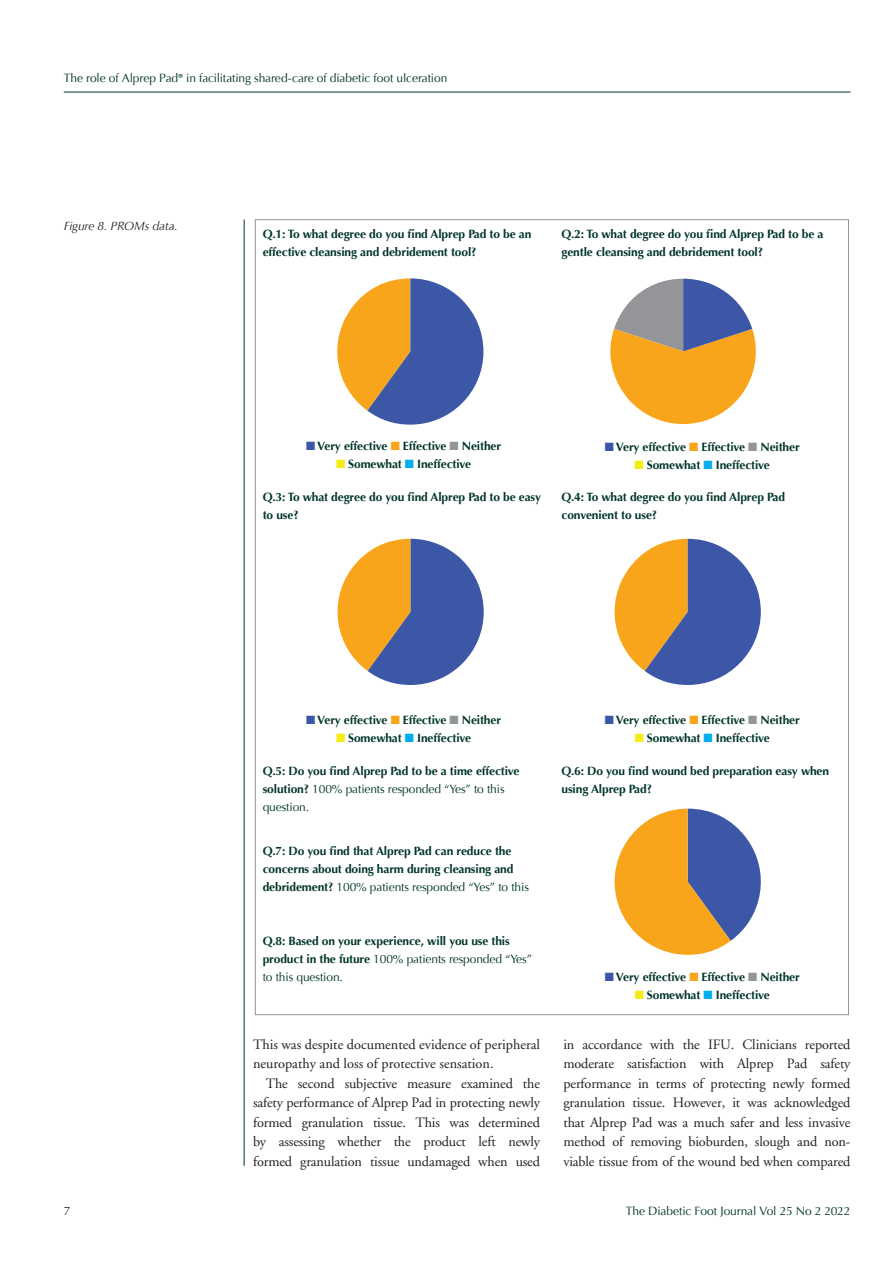
<style>
.page{position:relative;width:893px;height:1263px;background:#fff}
.page>*{position:absolute;margin:0;border:0;box-sizing:border-box;transform-origin:0 0}
.t1{font:14.25px/19.5px "Adobe Garamond";letter-spacing:-.01em;color:#231f20;text-align:justify}
.t2{font:700 12px/18px "Optima";letter-spacing:-.01em;color:#00352b}
.t3{font:12px "Optima";letter-spacing:-.01em;color:#00352b}
.t4{font:italic 12px "Optima";letter-spacing:-.015em;color:#231f20}
.t5{font:12px "Optima";color:#231f20}
.s1{font-family:"Myriad Pro"}
.s2{color:#3c57a6}
.s3{color:#f9a51b}
.s4{color:#939598}
.s5{color:#f4ec17}
.s6{color:#00aeef}
.s7{font-weight:400}
</style>
<div class="page">
<hr style="left:64px;top:92px;width:786px;height:1px;background:#00352b">
<svg style="left:337px;top:278px;width:146px;height:147px"></svg>
<svg style="left:337px;top:539px;width:147px;height:146px"></svg>
<svg style="left:614px;top:539px;width:147px;height:146px"></svg>
<svg style="left:610px;top:279px;width:146px;height:146px"></svg>
<svg style="left:615px;top:809px;width:146px;height:146px"></svg>
<hr style="left:244px;top:219px;width:1px;height:947px;background:#00352b">
<p class="t3" style="left:64px;top:71px;width:385px">The role of Alprep Pad<span class="s1">®</span> in facilitating shared-care of diabetic foot ulceration</p>
<p class="t4" style="left:64px;top:218px;width:116px">Figure 8. PROMs data.</p>
<p class="t2" style="left:263px;top:225px;width:270px">Q.1: To what degree do you find Alprep Pad to be an effective cleansing and debridement tool?</p>
<p class="t2" style="left:561px;top:226px;width:264px">Q.2: To what degree do you find Alprep Pad to be a gentle cleansing and debridement tool?</p>
<p class="t2" style="left:306px;top:437px;width:196px"><span class="s2">■</span> Very effective <span class="s3">■</span> Effective <span class="s4">■</span> Neither</p>
<p class="t2" style="left:336px;top:455px;width:137px"><span class="s5">■</span> Somewhat <span class="s6">■</span> Ineffective</p>
<p class="t2" style="left:605px;top:438px;width:196px"><span class="s2">■</span> Very effective <span class="s3">■</span> Effective <span class="s4">■</span> Neither</p>
<p class="t2" style="left:635px;top:456px;width:137px"><span class="s5">■</span> Somewhat <span class="s6">■</span> Ineffective</p>
<p class="t2" style="left:263px;top:488px;width:280px">Q.3: To what degree do you find Alprep Pad to be easy to use?</p>
<p class="t2" style="left:561px;top:488px;width:225px">Q.4: To what degree do you find Alprep Pad convenient to use?</p>
<p class="t2" style="left:306px;top:711px;width:196px"><span class="s2">■</span> Very effective <span class="s3">■</span> Effective <span class="s4">■</span> Neither</p>
<p class="t2" style="left:336px;top:729px;width:137px"><span class="s5">■</span> Somewhat <span class="s6">■</span> Ineffective</p>
<p class="t2" style="left:263px;top:762px;width:258px">Q.5: Do you find Alprep Pad to be a time effective solution? <span class="s7">100% patients responded “Yes” to this question.</span></p>
<p class="t2" style="left:263px;top:842px;width:268px">Q.7: Do you find that Alprep Pad can reduce the concerns about doing harm during cleansing and debridement? <span class="s7">100% patients responded “Yes” to this</span></p>
<p class="t2" style="left:263px;top:932px;width:271px">Q.8: Based on your experience, will you use this product in the future <span class="s7">100% patients responded “Yes” to this question.</span></p>
<p class="t1" style="left:253px;top:1035px;width:289px">This was despite documented evidence of peripheral neuropathy and loss of protective sensation.</p>
<p class="t1" style="left:253px;top:1074px;width:289px;text-indent:13px">The second subjective measure examined the safety performance of Alprep Pad in protecting newly formed granulation tissue. This was determined by assessing whether the product left newly formed granulation tissue undamaged when used</p>
<p class="t2" style="left:605px;top:711px;width:196px"><span class="s2">■</span> Very effective <span class="s3">■</span> Effective <span class="s4">■</span> Neither</p>
<p class="t2" style="left:635px;top:729px;width:137px"><span class="s5">■</span> Somewhat <span class="s6">■</span> Ineffective</p>
<p class="t2" style="left:561px;top:762px;width:269px">Q.6: Do you find wound bed preparation easy when using Alprep Pad?</p>
<p class="t2" style="left:605px;top:968px;width:196px"><span class="s2">■</span> Very effective <span class="s3">■</span> Effective <span class="s4">■</span> Neither</p>
<p class="t2" style="left:635px;top:986px;width:137px"><span class="s5">■</span> Somewhat <span class="s6">■</span> Ineffective</p>
<p class="t1" style="left:563px;top:1035px;width:289px">in accordance with the IFU. Clinicians reported moderate satisfaction with Alprep Pad safety performance in terms of protecting newly formed granulation tissue. However, it was acknowledged that Alprep Pad was a much safer and less invasive method of removing bioburden, slough and non&shy;viable tissue from of the wound bed when compared</p>
<p class="t5" style="left:64px;top:1204px;width:8px">7</p>
<p class="t3" style="left:626px;top:1204px;width:226px">The Diabetic Foot Journal Vol 25 No 2 2022</p>
</div>
